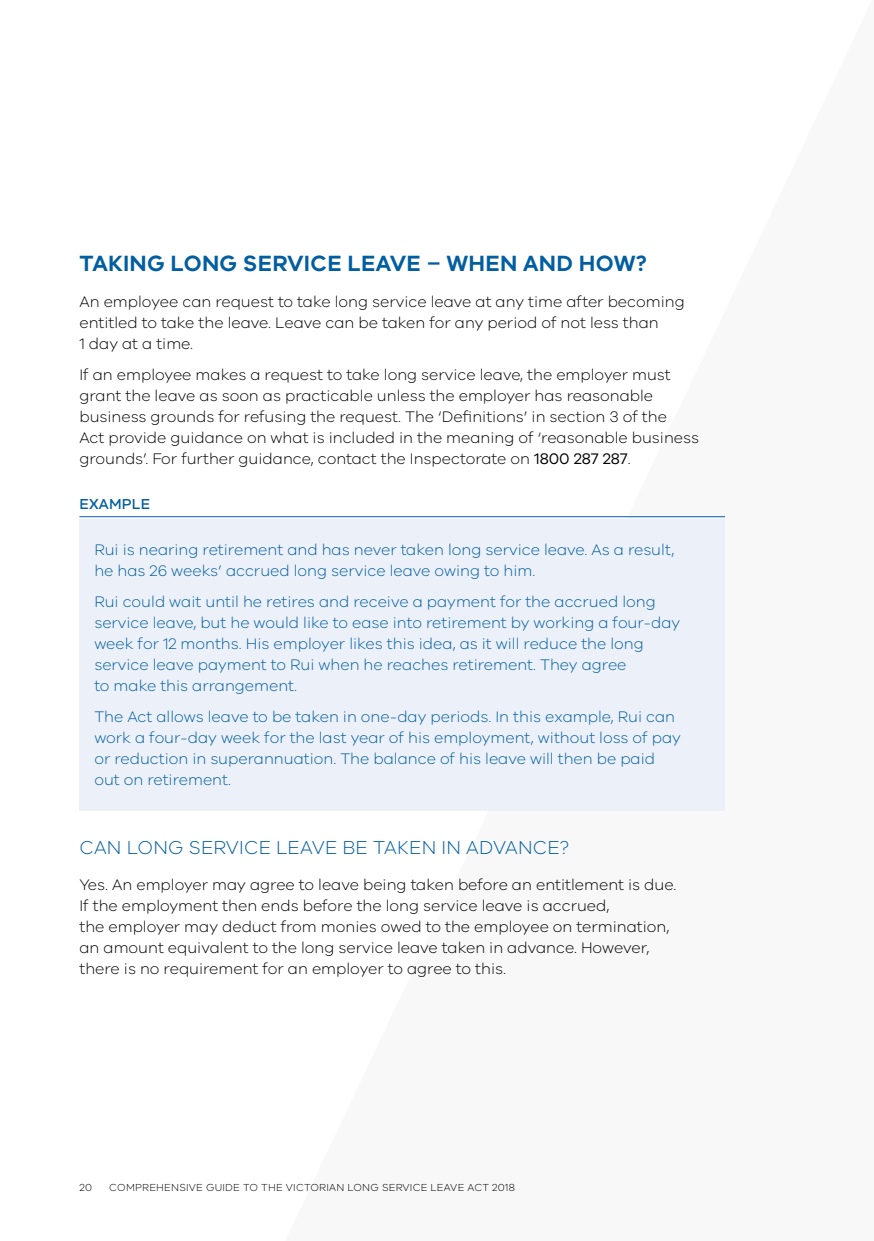
<style>
.page{position:relative;width:874px;height:1241px;background:#fff}
.page>*{position:absolute;margin:0;border:0;box-sizing:border-box;transform-origin:0 0}
.t1{font:600 22.75px "VIC";letter-spacing:.01em;color:#005ea1}
.t2{font:300 19.25px "VIC";letter-spacing:.01em;color:#005ea1}
.t3{font:300 15.75px/21px "VIC";color:#000}
.t4{font:300 15.75px/21px "VIC";color:#005ea1}
.t5{font:500 14.88px "VIC";letter-spacing:.01em;color:#005ea1}
.t6{font:300 10.5px "VIC";letter-spacing:.02em;color:#000}
.s1{font-weight:400}
</style>
<div class="page">
<hr style="left:79px;top:516px;width:645px;height:1px;background:#005ea1">
<div style="left:79px;top:519px;width:645px;height:82px;background:#ecf0f8"></div>
<div style="left:79px;top:571px;width:645px;height:145px;background:#ecf0f8"></div>
<div style="left:79px;top:686px;width:645px;height:124px;background:#ecf0f8"></div>
<h1 class="t1" style="left:79px;top:249px;width:568px">TAKING LONG SERVICE LEAVE – WHEN AND HOW?</h1>
<p class="t3" style="left:79px;top:290px;width:606px">An employee can request to take long service leave at any time after becoming entitled to take the leave. Leave can be taken for any period of not less than<br>1 day at a time.</p>
<p class="t3" style="left:79px;top:363px;width:620px">If an employee makes a request to take long service leave, the employer must grant the leave as soon as practicable unless the employer has reasonable business grounds for refusing the request. The ‘Definitions’ in section 3 of the<br>Act provide guidance on what is included in the meaning of ‘reasonable business grounds’. For further guidance, contact the Inspectorate on <span class="s1">1800 287 287</span>.</p>
<p class="t5" style="left:79px;top:495px;width:72px">EXAMPLE</p>
<p class="t4" style="left:94px;top:538px;width:581px">Rui is nearing retirement and has never taken long service leave. As a result, he has 26 weeks’ accrued long service leave owing to him.</p>
<p class="t4" style="left:94px;top:590px;width:587px">Rui could wait until he retires and receive a payment for the accrued long service leave, but he would like to ease into retirement by working a four-day week for 12 months. His employer likes this idea, as it will reduce the long service leave payment to Rui when he reaches retirement. They agree<br>to make this arrangement.</p>
<p class="t4" style="left:94px;top:705px;width:587px">The Act allows leave to be taken in one-day periods. In this example, Rui can work a four-day week for the last year of his employment, without loss of pay or reduction in superannuation. The balance of his leave will then be paid out on retirement.</p>
<p class="t2" style="left:79px;top:835px;width:491px">CAN LONG SERVICE LEAVE BE TAKEN IN ADVANCE?</p>
<p class="t3" style="left:79px;top:873px;width:598px">Yes. An employer may agree to leave being taken before an entitlement is due.<br>If the employment then ends before the long service leave is accrued,<br>the employer may deduct from monies owed to the employee on termination, an amount equivalent to the long service leave taken in advance. However, there is no requirement for an employer to agree to this.</p>
<p class="t6" style="left:79px;top:1181px;width:14px">20</p>
<p class="t6" style="left:109px;top:1181px;width:407px">COMPREHENSIVE GUIDE TO THE VICTORIAN LONG SERVICE LEAVE ACT 2018</p>
</div>
